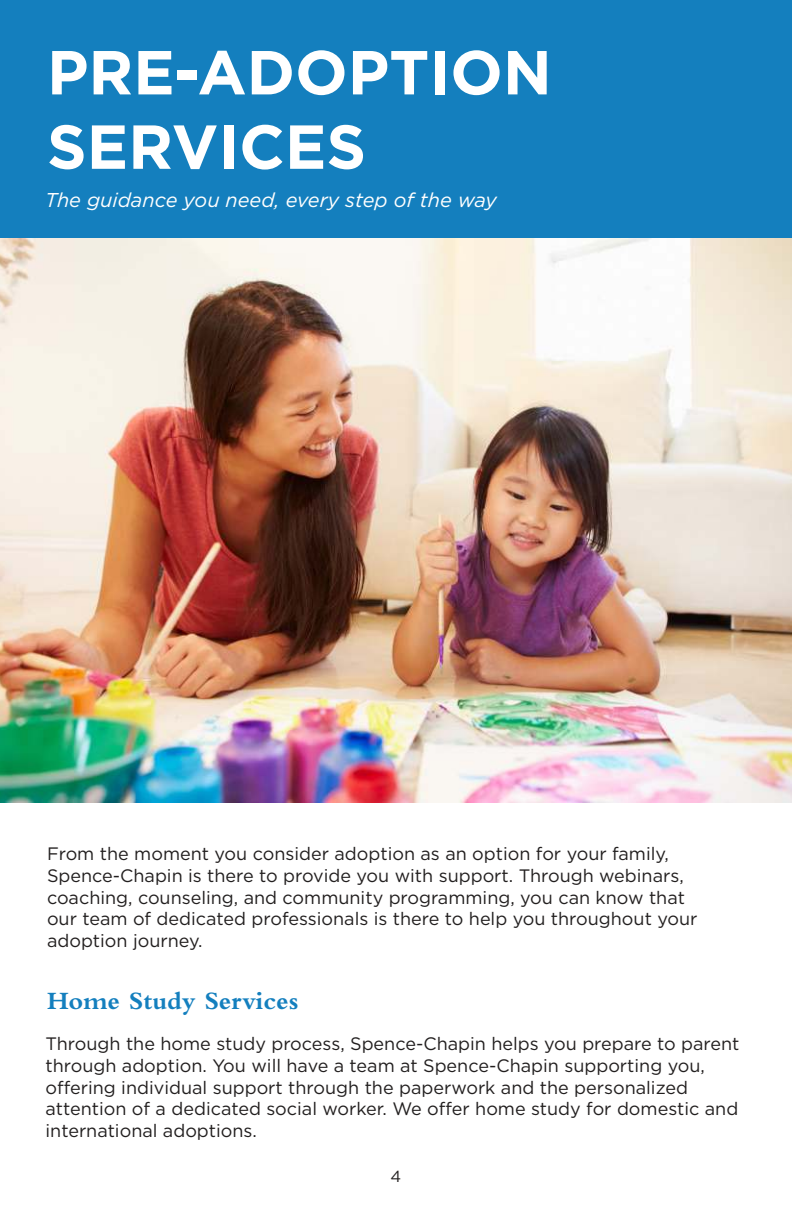
<style>
.page{position:relative;width:792px;height:1224px;background:#fff}
.page>*{position:absolute;margin:0;border:0;box-sizing:border-box;transform-origin:0 0}
.t1{font:700 62px/74.4px "Gotham";color:#fff}
.t2{font:700 26px "Bembo Std";color:#147fbe}
.t3{font:italic 20px "Gotham";color:#fff}
.t4{font:18px/21.6px "Gotham";color:#221f1f}
.t5{font:16px "Gotham";color:#221f1f}
</style>
<div class="page">
<div style="left:0;top:0;width:792px;height:240px;background:#147fbe"></div>
<img style="left:0;top:238px;width:792px;height:564px">
<h1 class="t1" style="left:47px;top:39px;width:506px">PRE-ADOPTION<br>SERVICES</h1>
<p class="t3" style="left:45px;top:191px;width:454px">The guidance you need, every step of the way</p>
<p class="t4" style="left:47px;top:844px;width:652px">From the moment you consider adoption as an option for your family, Spence-Chapin is there to provide you with support. Through webinars, coaching, counseling, and community programming, you can know that our team of dedicated professionals is there to help you throughout your adoption journey.</p>
<h2 class="t2" style="left:47px;top:990px;width:253px">Home Study Services</h2>
<p class="t4" style="left:46px;top:1034px;width:695px">Through the home study process, Spence-Chapin helps you prepare to parent through adoption. You will have a team at Spence-Chapin supporting you, offering individual support through the paperwork and the personalized attention of a dedicated social worker. We offer home study for domestic and international adoptions.</p>
<p class="t5" style="left:391px;top:1169px;width:12px">4</p>
</div>
